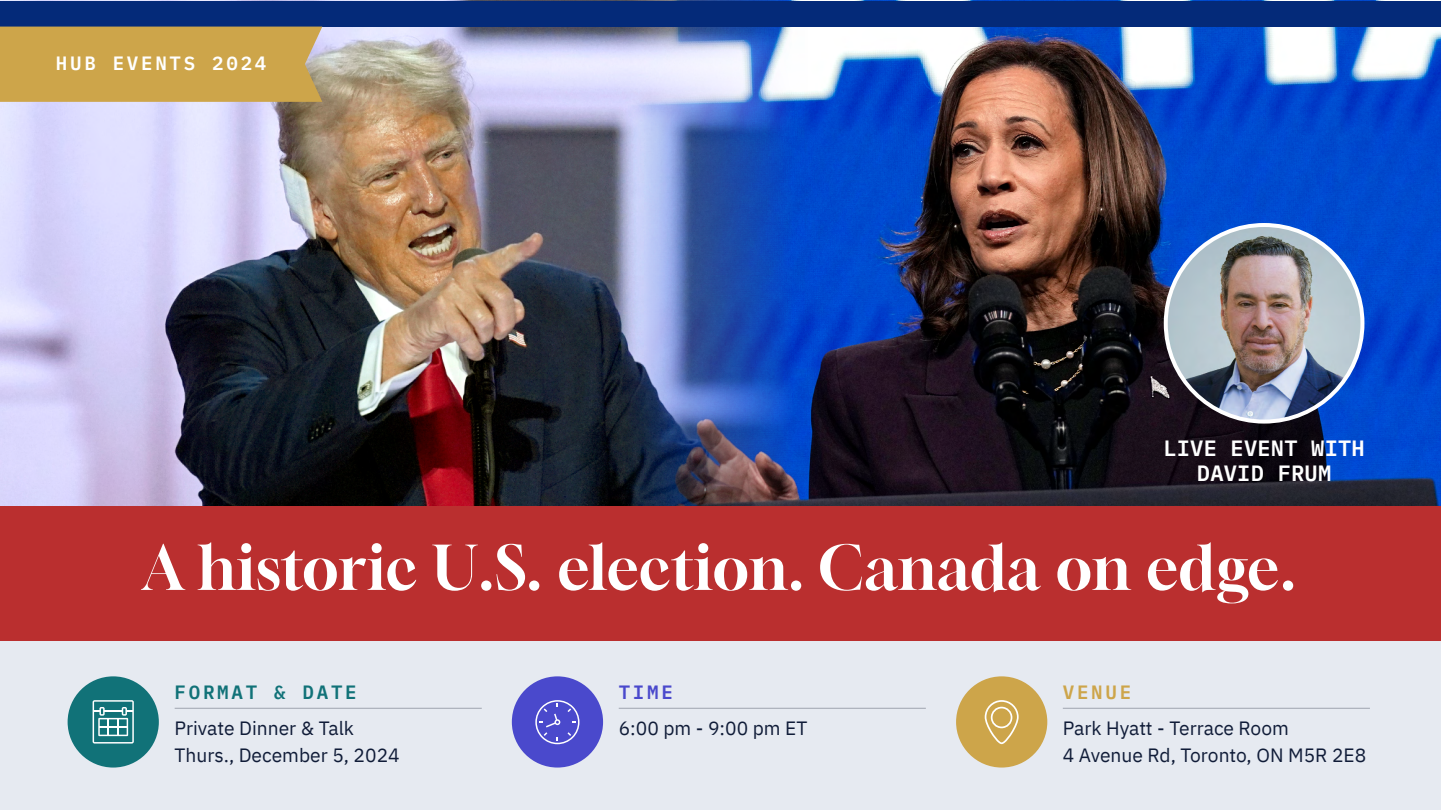
<style>
.page{position:relative;width:1441px;height:810px;background:#fff}
.page>*{position:absolute;margin:0;border:0;box-sizing:border-box;transform-origin:0 0}
.t1{font:60.45px "Gloock";letter-spacing:-.005em;color:#fff}
.t2{font:600 22.05px/24px "IBM Plex Mono";letter-spacing:.01em;color:#fff;text-align:center}
.t3{font:19.2px "IBM Plex Sans";color:#101c38}
.t4{font:600 19.2px "IBM Plex Mono";letter-spacing:.14em;color:#fff}
.t5{font:600 19.2px "IBM Plex Mono";letter-spacing:.14em;color:#117278}
.t6{font:600 19.2px "IBM Plex Mono";letter-spacing:.14em;color:#cda54a}
.t7{font:600 19.2px "IBM Plex Mono";color:#4a49cc}
</style>
<div class="page">
<img style="left:807px;top:0;width:633px;height:507px">
<img style="left:0;top:0;width:807px;height:507px">
<img style="left:1165px;top:225px;width:197px;height:197px;border-radius:98px">
<div style="left:1163px;top:223px;width:201px;height:201px;border:4px solid #fff;border-radius:50%"></div>
<div style="left:0;top:1px;width:1440px;height:26px;background:#042a79"></div>
<div style="left:0;top:507px;width:1440px;height:135px;background:#ba2f2f"></div>
<div style="left:0;top:642px;width:1440px;height:168px;background:#e6eaf1"></div>
<hr style="left:1062px;top:708px;width:307px;height:1px;background:#9fa4af">
<hr style="left:618px;top:708px;width:307px;height:1px;background:#9fa4af">
<hr style="left:175px;top:708px;width:306px;height:1px;background:#9fa4af">
<div style="left:68px;top:676px;width:91px;height:92px;background:#117278;border-radius:50%"></div>
<svg style="left:93px;top:700px;width:41px;height:44px"></svg>
<div style="left:512px;top:676px;width:91px;height:92px;background:#4a49cc;border-radius:50%"></div>
<svg style="left:535px;top:700px;width:44px;height:44px"></svg>
<div style="left:956px;top:676px;width:91px;height:92px;background:#cda54a;border-radius:50%"></div>
<svg style="left:984px;top:700px;width:35px;height:45px"></svg>
<div style="left:0;top:27px;width:322px;height:75px;background:#cda54a"></div>
<p class="t4" style="left:56px;top:48px;width:212px">HUB EVENTS 2024</p>
<p class="t2" style="left:1163px;top:436px;width:203px">LIVE EVENT WITH<br>DAVID FRUM</p>
<p class="t1" style="left:142px;top:529px;width:1154px">A historic U.S. election. Canada on edge.</p>
<p class="t5" style="left:175px;top:677px;width:184px">FORMAT &amp; DATE</p>
<p class="t3" style="left:175px;top:713px;width:181px">Private Dinner &amp; Talk</p>
<p class="t3" style="left:175px;top:740px;width:226px">Thurs., December 5, 2024</p>
<p class="t7" style="left:618px;top:677px;width:56px">TIME</p>
<p class="t3" style="left:618px;top:713px;width:190px">6:00 pm - 9:00 pm ET</p>
<p class="t6" style="left:1062px;top:677px;width:70px">VENUE</p>
<p class="t3" style="left:1062px;top:713px;width:227px">Park Hyatt - Terrace Room</p>
<p class="t3" style="left:1062px;top:740px;width:305px">4 Avenue Rd, Toronto, ON M5R 2E8</p>
</div>
